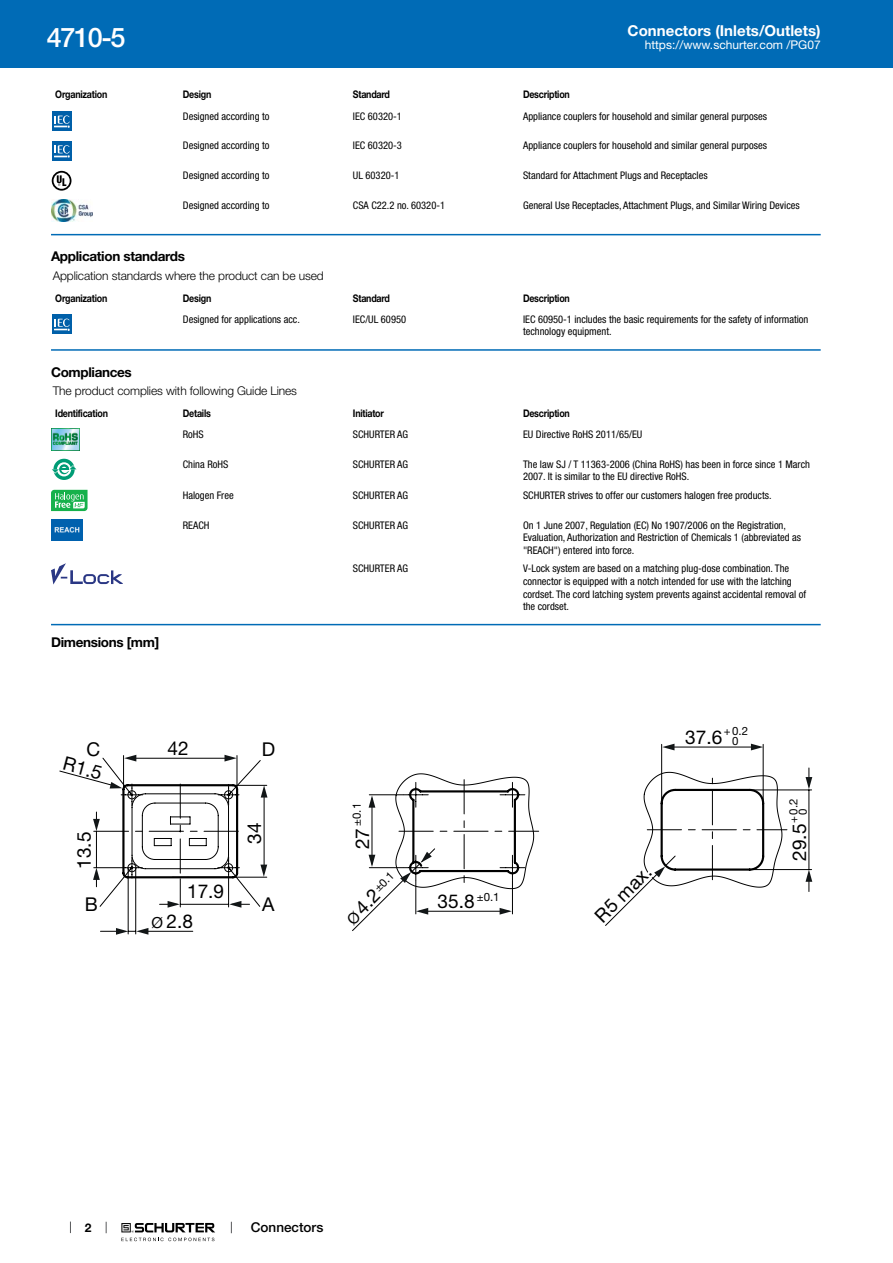
<style>
.page{position:relative;width:893px;height:1263px;background:#fff}
.page>*{position:absolute;margin:0;border:0;box-sizing:border-box;transform-origin:0 0}
.t1{font:500 27px "Helvetica Neue LT";color:#fff}
.t2{font:19.05px "Helvetica Neue LT";color:#000}
.t3{font:700 15px "Helvetica Neue LT";color:#fff}
.t4{font:700 13.5px "Helvetica Neue LT";letter-spacing:-.025em;color:#000}
.t5{font:500 13.5px "Helvetica Neue LT";color:#000}
.t6{font:300 12px "Helvetica Neue LT";letter-spacing:-.01em;color:#000}
.t7{font:12px "Helvetica Neue LT";color:#fff}
.t8{font:700 12px "Helvetica Neue LT";color:#000}
.t9{font:11.4px/9.6px "Helvetica Neue LT";color:#000;text-align:center}
.t10{font:condensed 10.5px/12.6px "Helvetica Neue LT";color:#000}
.t11{font:700 10.5px "Helvetica Neue LT";letter-spacing:-.025em;color:#000;scale:.85 1}
.s1{font-size:15.3px}
.s2{font-size:19.05px}
</style>
<div class="page">
<svg style="left:70px;top:1221px;width:1px;height:12px"></svg>
<svg style="left:121px;top:1223px;width:94px;height:18px"></svg>
<div style="left:0;top:0;width:893px;height:68px;background:#006bb6"></div>
<svg style="left:52px;top:111px;width:20px;height:20px"></svg>
<div style="left:52px;top:112px;width:19px;height:19px;background:#0060a9"></div>
<svg style="left:54px;top:115px;width:16px;height:13px"></svg>
<svg style="left:71px;top:141px;width:1px;height:20px"></svg>
<div style="left:52px;top:141px;width:19px;height:20px;background:#0060a9"></div>
<svg style="left:54px;top:145px;width:16px;height:13px"></svg>
<svg style="left:51px;top:170px;width:21px;height:14px"></svg>
<svg style="left:52px;top:171px;width:19px;height:20px"></svg>
<img style="left:51px;top:200px;width:42px;height:21px">
<hr style="left:51px;top:234px;width:770px;height:1px;background:#006bb6">
<svg style="left:52px;top:314px;width:20px;height:20px"></svg>
<div style="left:52px;top:315px;width:19px;height:19px;background:#0060a9"></div>
<svg style="left:54px;top:319px;width:16px;height:12px"></svg>
<hr style="left:51px;top:349px;width:770px;height:2px;background:#006bb6">
<img style="left:51px;top:429px;width:29px;height:21px">
<svg style="left:53px;top:459px;width:22px;height:21px"></svg>
<svg style="left:57px;top:462px;width:14px;height:14px"></svg>
<svg style="left:52px;top:464px;width:25px;height:9px"></svg>
<svg style="left:51px;top:490px;width:37px;height:21px"></svg>
<img style="left:51px;top:520px;width:32px;height:21px">
<svg style="left:51px;top:563px;width:72px;height:21px"></svg>
<hr style="left:51px;top:624px;width:770px;height:1px;background:#006bb6">
<hr style="left:128px;top:868px;width:1px;height:66px;background:#000">
<hr style="left:135px;top:868px;width:1px;height:66px;background:#000">
<hr style="left:143px;top:931px;width:50px;height:1px;background:#000">
<hr style="left:661px;top:744px;width:1px;height:59px;background:#000">
<hr style="left:763px;top:744px;width:1px;height:59px;background:#000">
<hr style="left:668px;top:747px;width:90px;height:1px;background:#000">
<hr style="left:750px;top:789px;width:62px;height:1px;background:#000">
<hr style="left:750px;top:869px;width:62px;height:1px;background:#000">
<hr style="left:808px;top:790px;width:1px;height:79px;background:#000">
<svg style="left:352px;top:773px;width:187px;height:158px"></svg>
<svg style="left:662px;top:744px;width:12px;height:6px"></svg>
<svg style="left:751px;top:744px;width:12px;height:6px"></svg>
<svg style="left:805px;top:768px;width:7px;height:21px"></svg>
<svg style="left:805px;top:869px;width:7px;height:22px"></svg>
<svg style="left:605px;top:771px;width:182px;height:155px"></svg>
<svg style="left:100px;top:928px;width:48px;height:7px"></svg>
<svg style="left:59px;top:755px;width:208px;height:153px"></svg>
<h1 class="t1" style="left:47px;top:21px;width:80px">4710-5</h1>
<h3 class="t3" style="left:628px;top:21px;width:195px">Connectors (Inlets/Outlets)</h3>
<p class="t7" style="left:645px;top:38px;width:178px">https://www.schurter.com /PG07</p>
<p class="t11" style="left:55px;top:88px;width:63px">Organization</p>
<p class="t11" style="left:183px;top:88px;width:35px">Design</p>
<p class="t11" style="left:353px;top:88px;width:45px">Standard</p>
<p class="t11" style="left:523px;top:88px;width:57px">Description</p>
<p class="t10" style="left:183px;top:110px;width:88px">Designed according to</p>
<p class="t10" style="left:353px;top:110px;width:50px">IEC 60320-1</p>
<p class="t10" style="left:523px;top:110px;width:245px">Appliance couplers for household and similar general purposes</p>
<p class="t10" style="left:183px;top:139px;width:88px">Designed according to</p>
<p class="t10" style="left:353px;top:139px;width:50px">IEC 60320-3</p>
<p class="t10" style="left:523px;top:139px;width:245px">Appliance couplers for household and similar general purposes</p>
<p class="t10" style="left:183px;top:169px;width:88px">Designed according to</p>
<p class="t10" style="left:353px;top:169px;width:48px">UL 60320-1</p>
<p class="t10" style="left:523px;top:169px;width:186px">Standard for Attachment Plugs and Receptacles</p>
<p class="t10" style="left:183px;top:199px;width:88px">Designed according to</p>
<p class="t10" style="left:353px;top:199px;width:94px">CSA C22.2 no. 60320-1</p>
<p class="t10" style="left:523px;top:199px;width:278px">General Use Receptacles, Attachment Plugs, and Similar Wiring Devices</p>
<p class="t4" style="left:51px;top:248px;width:135px">Application standards</p>
<p class="t6" style="left:53px;top:268px;width:272px">Application standards where the product can be used</p>
<p class="t11" style="left:55px;top:291px;width:63px">Organization</p>
<p class="t11" style="left:183px;top:291px;width:35px">Design</p>
<p class="t11" style="left:353px;top:291px;width:45px">Standard</p>
<p class="t11" style="left:523px;top:291px;width:57px">Description</p>
<p class="t10" style="left:183px;top:313px;width:119px">Designed for applications acc.</p>
<p class="t10" style="left:353px;top:313px;width:55px">IEC/UL 60950</p>
<p class="t10" style="left:523px;top:313px;width:287px">IEC 60950-1 includes the basic requirements for the safety of information technology equipment.</p>
<p class="t4" style="left:51px;top:364px;width:82px">Compliances</p>
<p class="t6" style="left:53px;top:383px;width:246px">The product complies with following Guide Lines</p>
<p class="t11" style="left:55px;top:406px;width:64px">Identification</p>
<p class="t11" style="left:183px;top:406px;width:35px">Details</p>
<p class="t11" style="left:353px;top:406px;width:38px">Initiator</p>
<p class="t11" style="left:523px;top:406px;width:57px">Description</p>
<p class="t10" style="left:183px;top:428px;width:22px">RoHS</p>
<p class="t10" style="left:353px;top:428px;width:57px">SCHURTER AG</p>
<p class="t10" style="left:523px;top:428px;width:121px">EU Directive RoHS 2011/65/EU</p>
<p class="t10" style="left:183px;top:458px;width:47px">China RoHS</p>
<p class="t10" style="left:353px;top:458px;width:57px">SCHURTER AG</p>
<p class="t10" style="left:523px;top:458px;width:289px">The law SJ / T 11363-2006 (China RoHS) has been in force since 1 March<br>2007. It is similar to the EU directive RoHS.</p>
<p class="t10" style="left:183px;top:489px;width:52px">Halogen Free</p>
<p class="t10" style="left:353px;top:489px;width:57px">SCHURTER AG</p>
<p class="t10" style="left:523px;top:489px;width:250px">SCHURTER strives to offer our customers halogen free products.</p>
<p class="t10" style="left:183px;top:519px;width:28px">REACH</p>
<p class="t10" style="left:353px;top:519px;width:57px">SCHURTER AG</p>
<p class="t10" style="left:523px;top:519px;width:279px">On 1 June 2007, Regulation (EC) No 1907/2006 on the Registration,<br>Evaluation, Authorization and Restriction of Chemicals 1 (abbreviated as "REACH") entered into force.</p>
<p class="t10" style="left:353px;top:562px;width:57px">SCHURTER AG</p>
<p class="t10" style="left:523px;top:562px;width:285px">V-Lock system are based on a matching plug-dose combination. The connector is equipped with a notch intended for use with the latching cordset. The cord latching system prevents against accidental removal of the cordset.</p>
<p class="t4" style="left:51px;top:634px;width:110px">Dimensions [mm]</p>
<h2 class="t2" style="left:86px;top:737px;width:15px">C</h2>
<h2 class="t2" style="left:168px;top:737px;width:23px">42</h2>
<h2 class="t2" style="left:67px;top:752px;width:41px;rotate:15deg">R1.5</h2>
<h2 class="t2" style="left:73px;top:869px;width:39px;rotate:-90deg">13.5</h2>
<h2 class="t2" style="left:262px;top:738px;width:15px">D</h2>
<h2 class="t2" style="left:243px;top:844px;width:23px;rotate:-90deg">34</h2>
<h2 class="t2" style="left:187px;top:879px;width:39px">17.9</h2>
<h2 class="t2" style="left:85px;top:893px;width:15px">B</h2>
<h2 class="t2" style="left:262px;top:893px;width:14px">A</h2>
<h2 class="t2" style="left:151px;top:909px;width:43px"><span class="s1">Ø</span> 2.8</h2>
<p class="t9" style="left:352px;top:849px;width:48px;rotate:-90deg"><span class="s2">27</span> ±0.1</p>
<p class="t9" style="left:343px;top:916px;width:66px;rotate:-45deg"><span class="s1">Ø</span> <span class="s2">4.2</span>±0.1</p>
<h2 class="t2" style="left:438px;top:890px;width:63px">35.8 <sup>±0.1</sup></h2>
<h2 class="t2" style="left:685px;top:726px;width:39px">37.6</h2>
<p class="t9" style="left:724px;top:726px;width:26px">+0.2<br>0</p>
<h2 class="t2" style="left:590px;top:911px;width:73px;rotate:-45deg">R5 max.</h2>
<p class="t9" style="left:788px;top:823px;width:26px;rotate:-90deg">+0.2<br>0</p>
<h2 class="t2" style="left:788px;top:861px;width:39px;rotate:-90deg">29.5</h2>
<p class="t8" style="left:85px;top:1220px;width:8px">2</p>
<p class="t5" style="left:251px;top:1219px;width:74px">Connectors</p>
</div>
